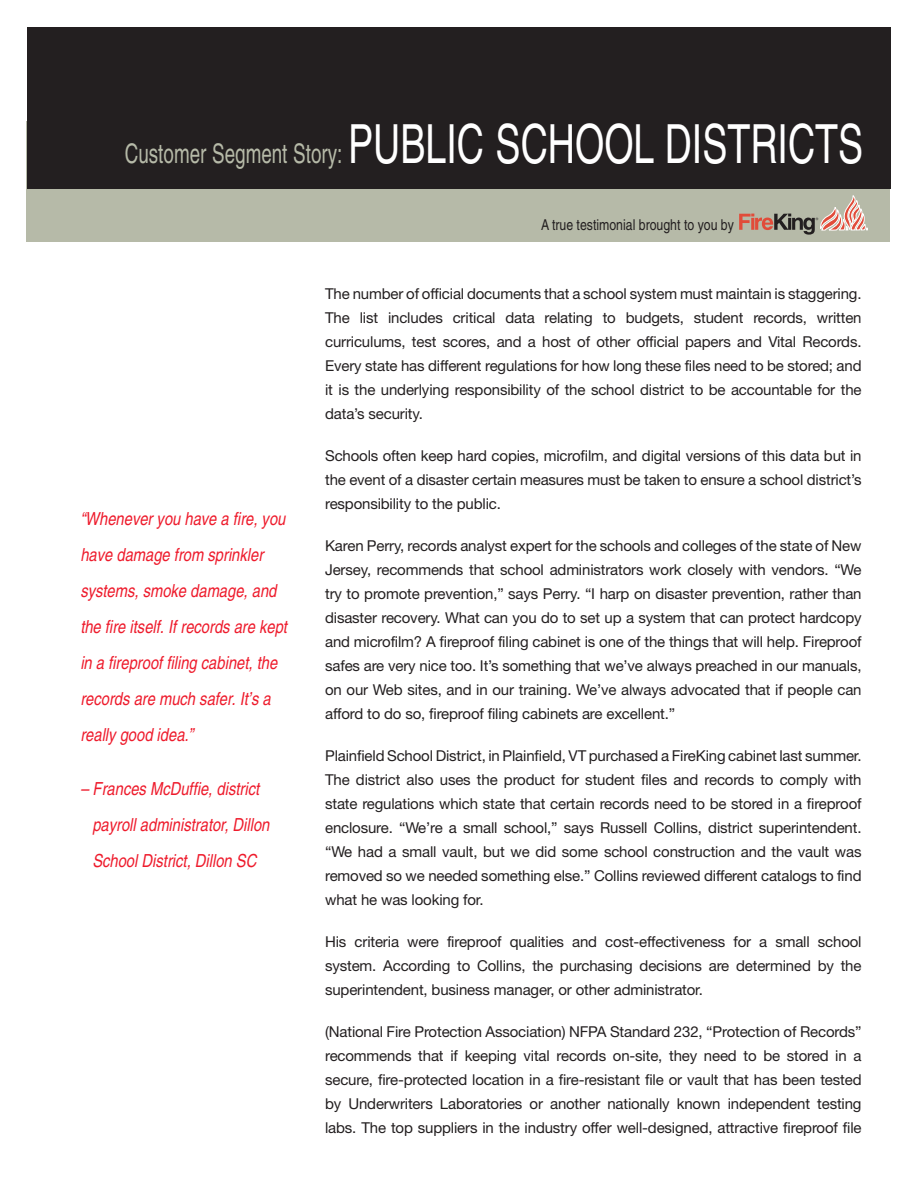
<style>
.page{position:relative;width:918px;height:1188px;background:#fff}
.page>*{position:absolute;margin:0;border:0;box-sizing:border-box;transform-origin:0 0}
.t1{font:condensed 27px "Helvetica";color:#b6baa8;scale:.85 1}
.t2{font:italic condensed 18px/36px "Helvetica";color:#ee1b2c}
.t3{font:15px/24px "Helvetica Neue";letter-spacing:-.01em;color:#231f20;text-align:justify}
.t4{font:condensed 15px "Helvetica";color:#231f20}
.s1{font-size:54px;color:#fff}
</style>
<div class="page">
<div style="left:26px;top:122px;width:864px;height:120px;background:#b6baa8"></div>
<div style="left:27px;top:27px;width:864px;height:162px;background:#231f20"></div>
<svg style="left:739px;top:195px;width:129px;height:40px"></svg>
<h1 class="t1" style="left:125px;top:143px;width:870px">Customer Segment Story: <span class="s1">PUBLIC SCHOOL DISTRICTS</span></h1>
<p class="t2" style="left:80px;top:503px;width:208px">“Whenever you have a fire, you have damage from sprinkler systems, smoke damage, and the fire itself. If records are kept in a fireproof filing cabinet, the records are much safer. It’s a really good idea.”</p>
<p class="t2" style="left:92px;top:773px;width:179px;text-indent:-12px">– Frances McDuffie, district payroll administrator, Dillon<br>School District, Dillon SC</p>
<p class="t4" style="left:541px;top:220px;width:194px">A true testimonial brought to you by</p>
<p class="t3" style="left:325px;top:283px;width:538px">The number of official documents that a school system must maintain is staggering.<br>The list includes critical data relating to budgets, student records, written curriculums, test scores, and a host of other official papers and Vital Records.<br>Every state has different regulations for how long these files need to be stored; and it is the underlying responsibility of the school district to be accountable for the data’s security.</p>
<p class="t3" style="left:325px;top:445px;width:538px">Schools often keep hard copies, microfilm, and digital versions of this data but in the event of a disaster certain measures must be taken to ensure a school district’s responsibility to the public.</p>
<p class="t3" style="left:325px;top:535px;width:538px">Karen Perry, records analyst expert for the schools and colleges of the state of New Jersey, recommends that school administrators work closely with vendors. “We try to promote prevention,” says Perry. “I harp on disaster prevention, rather than disaster recovery. What can you do to set up a system that can protect hardcopy and microfilm? A fireproof filing cabinet is one of the things that will help. Fireproof safes are very nice too. It’s something that we’ve always preached in our manuals, on our Web sites, and in our training. We’ve always advocated that if people can afford to do so, fireproof filing cabinets are excellent.”</p>
<p class="t3" style="left:325px;top:745px;width:538px">Plainfield School District, in Plainfield, VT purchased a FireKing cabinet last summer.<br>The district also uses the product for student files and records to comply with state regulations which state that certain records need to be stored in a fireproof enclosure. “We’re a small school,” says Russell Collins, district superintendent. “We had a small vault, but we did some school construction and the vault was removed so we needed something else.” Collins reviewed different catalogs to find what he was looking for.</p>
<p class="t3" style="left:325px;top:931px;width:538px">His criteria were fireproof qualities and cost-effectiveness for a small school system. According to Collins, the purchasing decisions are determined by the superintendent, business manager, or other administrator.</p>
<p class="t3" style="left:325px;top:1021px;width:538px">(National Fire Protection Association) NFPA Standard 232, “Protection of Records” recommends that if keeping vital records on-site, they need to be stored in a secure, fire-protected location in a fire-resistant file or vault that has been tested by Underwriters Laboratories or another nationally known independent testing labs. The top suppliers in the industry offer well-designed, attractive fireproof file</p>
</div>
